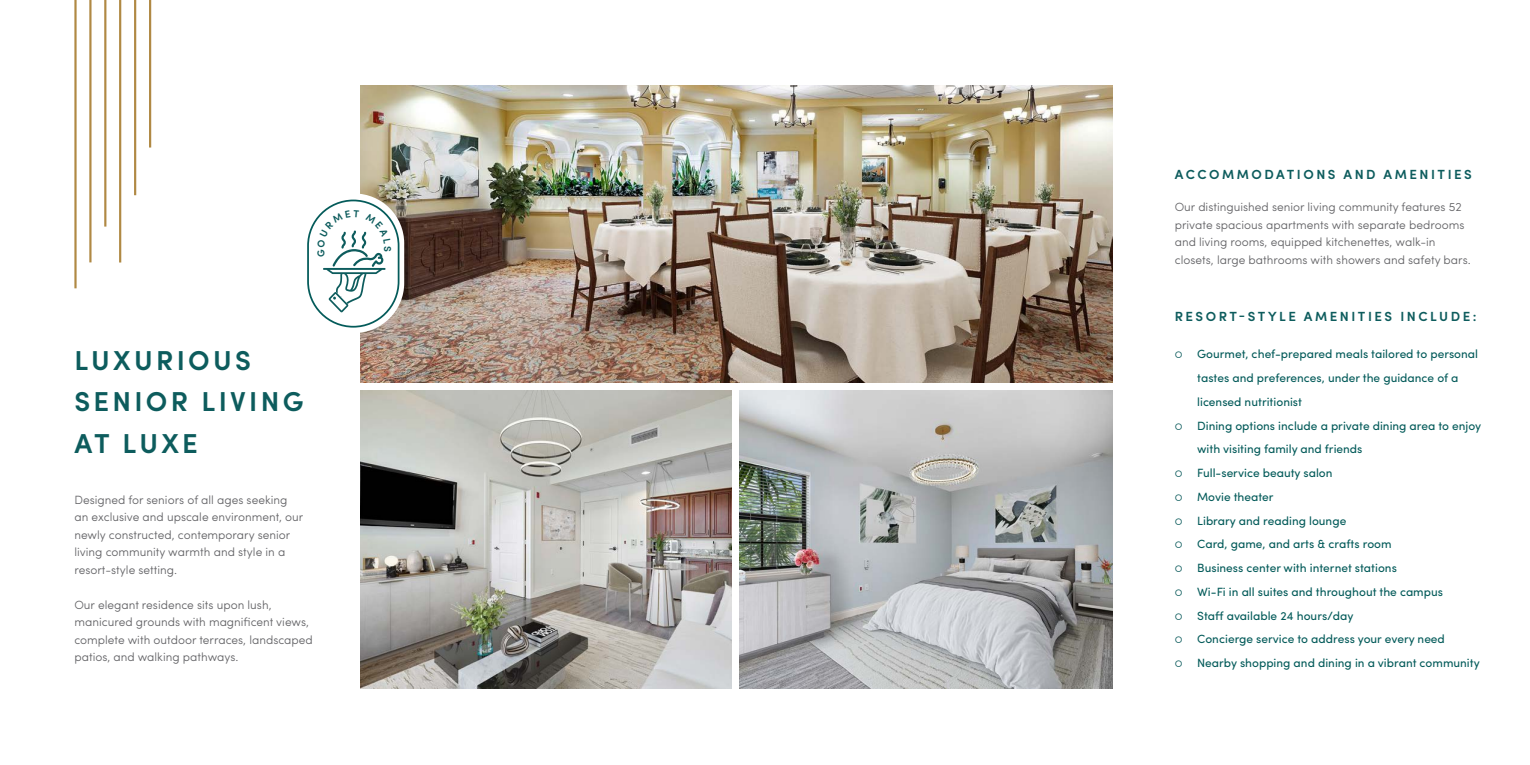
<style>
.page{position:relative;width:1530px;height:765px;background:#fff}
.page>*{position:absolute;margin:0;border:0;box-sizing:border-box;transform-origin:0 0}
.t1{font:600 27.38px/41.6px "Sofia Pro";letter-spacing:.12em;color:#0d5c5d}
.t2{font:600 13.25px "Sofia Pro";letter-spacing:.19em;color:#0d5c5d}
.body{font:300 12px/17.5px "Sofia Pro";color:#636366}
.t3{font:12px/23.8px "Sofia Pro";color:#045b5a}
.t4{font:600 10.12px "Sofia Pro";color:#0d5c5d}
.s1{font-family:"Cera Basic";font-size:10px;color:#0d5c5d}
</style>
<div class="page">
<img style="left:360px;top:85px;width:752px;height:297px">
<img style="left:360px;top:390px;width:372px;height:298px">
<img style="left:740px;top:390px;width:372px;height:299px">
<hr style="left:149px;top:0;width:2px;height:148px;background:#b08944">
<hr style="left:134px;top:0;width:2px;height:195px;background:#b08944">
<hr style="left:119px;top:0;width:2px;height:263px;background:#b08944">
<hr style="left:104px;top:0;width:2px;height:227px;background:#b08944">
<hr style="left:89px;top:0;width:3px;height:262px;background:#b08944">
<hr style="left:74px;top:0;width:3px;height:288px;background:#b08944">
<div style="left:304px;top:193px;width:100px;height:140px;background:#fff;border-radius:50px"></div>
<div style="left:307px;top:200px;width:92px;height:128px;border:2px solid #045b5a;border-radius:45px"></div>
<svg style="left:317px;top:210px;width:74px;height:102px"></svg>
<p class="t4" style="left:313px;top:257px;width:9px;rotate:-90deg">G</p>
<p class="t1" style="left:74px;top:337px;width:231px">LUXURIOUS<br>SENIOR LIVING<br>AT LUXE</p>
<p class="body" style="left:74px;top:490px;width:231px">Designed for seniors of all ages seeking an exclusive and upscale environment, our newly constructed, contemporary senior living community warmth and style in a resort-style setting.</p>
<p class="body" style="left:74px;top:595px;width:240px">Our elegant residence sits upon lush, manicured grounds with magnificent views, complete with outdoor terraces, landscaped patios, and walking pathways.</p>
<p class="t4" style="left:395px;top:246px;width:7px;rotate:90deg">S</p>
<p class="t2" style="left:1175px;top:164px;width:299px">ACCOMMODATIONS AND AMENITIES</p>
<p class="body" style="left:1175px;top:198px;width:298px">Our distinguished senior living community features 52 private spacious apartments with separate bedrooms and living rooms, equipped kitchenettes, walk-in closets, large bathrooms with showers and safety bars.</p>
<p class="t2" style="left:1175px;top:307px;width:303px">RESORT-STYLE AMENITIES INCLUDE:</p>
<p class="t3" style="left:1197px;top:341px;width:282px;text-indent:-22px"><span class="s1">○</span> Gourmet, chef-prepared meals tailored to personal tastes and preferences, under the guidance of a licensed nutritionist</p>
<p class="t3" style="left:1197px;top:413px;width:286px;text-indent:-22px"><span class="s1">○</span> Dining options include a private dining area to enjoy with visiting family and friends</p>
<p class="t3" style="left:1175px;top:460px;width:159px"><span class="s1">○</span> Full-service beauty salon</p>
<p class="t3" style="left:1175px;top:484px;width:100px"><span class="s1">○</span> Movie theater</p>
<p class="t3" style="left:1175px;top:508px;width:173px"><span class="s1">○</span> Library and reading lounge</p>
<p class="t3" style="left:1175px;top:531px;width:218px"><span class="s1">○</span> Card, game, and arts &amp; crafts room</p>
<p class="t3" style="left:1175px;top:555px;width:224px"><span class="s1">○</span> Business center with internet stations</p>
<p class="t3" style="left:1175px;top:579px;width:270px"><span class="s1">○</span> Wi-Fi in all suites and throughout the campus</p>
<p class="t3" style="left:1175px;top:603px;width:180px"><span class="s1">○</span> Staff available 24 hours/day</p>
<p class="t3" style="left:1175px;top:626px;width:272px"><span class="s1">○</span> Concierge service to address your every need</p>
<p class="t3" style="left:1175px;top:650px;width:307px"><span class="s1">○</span> Nearby shopping and dining in a vibrant community</p>
</div>
